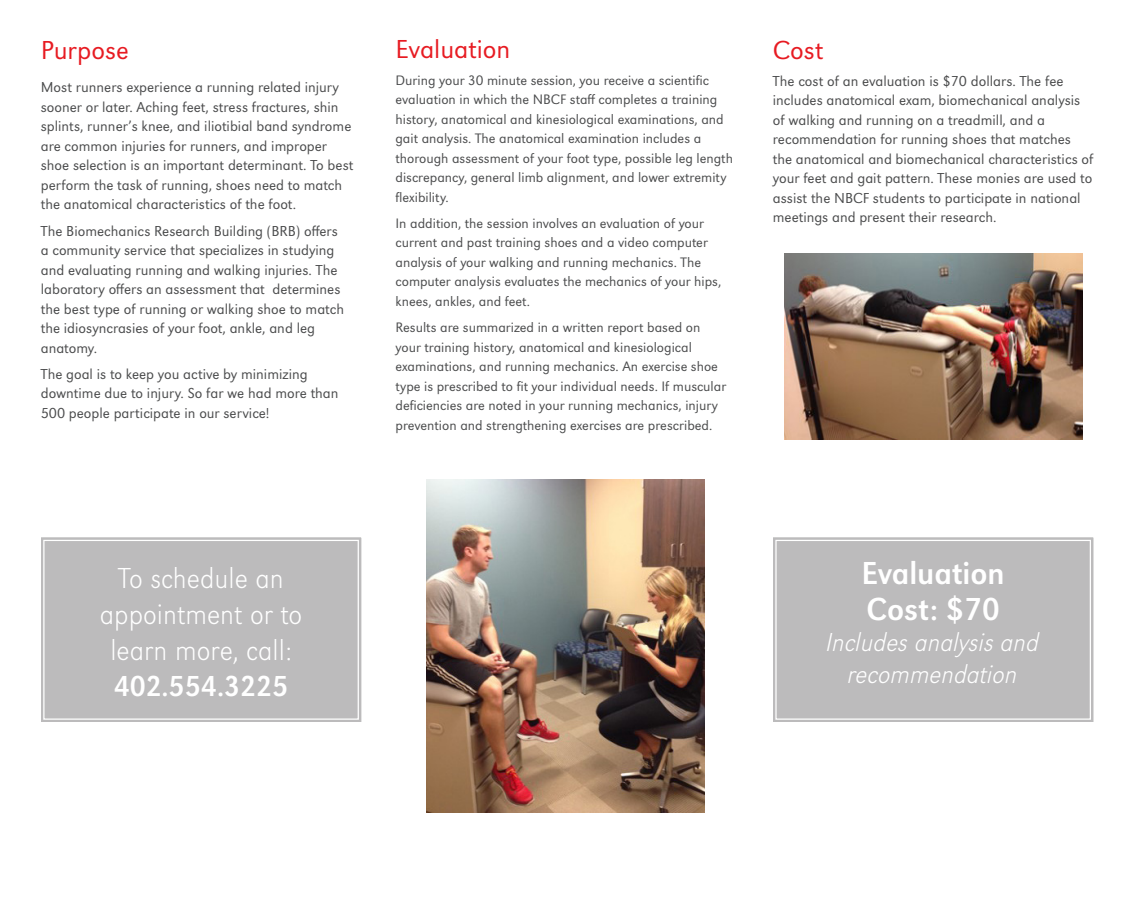
<style>
.page{position:relative;width:1134px;height:918px;background:#fff}
.page>*{position:absolute;margin:0;border:0;box-sizing:border-box;transform-origin:0 0}
.t1{font:33px "URW Grotesk Nar";color:#fff}
.t2{font:300 expanded 30px/36px "URW Grotesk Nar";color:#fff;text-align:center}
.t3{font:30px "URW Grotesk Nar";color:#fff}
.t4{font:italic 300 expanded 27px/31.5px "URW Grotesk Nar";color:#fff;text-align:center}
.Subheads_level_1{font:300 27px "URW Grotesk";color:#e71b22}
.Body{font:300 15px/19.5px "URW Grotesk";color:#4b4c4d}
.Subheads_level_1-2{font:300 15px/19.5px "URW Grotesk";color:#4b4c4d}
.Body-2{font:300 14.25px/19.5px "URW Grotesk";color:#4b4c4d}
</style>
<div class="page">
<div style="left:41px;top:537px;width:321px;height:185px;background:#bcbbbc"></div>
<div style="left:43px;top:540px;width:316px;height:180px;border:1px solid #fff"></div>
<img style="left:784px;top:254px;width:298px;height:186px">
<img style="left:427px;top:480px;width:278px;height:332px">
<div style="left:773px;top:537px;width:321px;height:185px;background:#bcbbbc"></div>
<div style="left:775px;top:540px;width:316px;height:180px;border:1px solid #fff"></div>
<p class="Subheads_level_1" style="left:41px;top:35px;width:90px">Purpose</p>
<p class="Subheads_level_1-2" style="left:41px;top:78px;width:314px">Most runners experience a running related injury sooner or later. Aching feet, stress fractures, shin splints, runner’s knee, and iliotibial band syndrome are common injuries for runners, and improper shoe selection is an important determinant. To best perform the task of running, shoes need to match the anatomical characteristics of the foot.</p>
<p class="Body" style="left:41px;top:221px;width:305px">The Biomechanics Research Building (BRB) offers a community service that specializes in studying and evaluating running and walking injuries. The laboratory offers an assessment that determines the best type of running or walking shoe to match the idiosyncrasies of your foot, ankle, and leg anatomy.</p>
<p class="Body" style="left:41px;top:364px;width:299px">The goal is to keep you active by minimizing downtime due to injury. So far we had more than<br>500 people participate in our service!</p>
<p class="Subheads_level_1" style="left:396px;top:34px;width:117px">Evaluation</p>
<p class="Body-2" style="left:396px;top:70px;width:339px">During your 30 minute session, you receive a scientific evaluation in which the NBCF staff completes a training history, anatomical and kinesiological examinations, and gait analysis. The anatomical examination includes a thorough assessment of your foot type, possible leg length discrepancy, general limb alignment, and lower extremity flexibility.</p>
<p class="Body-2" style="left:396px;top:213px;width:327px">In addition, the session involves an evaluation of your current and past training shoes and a video computer analysis of your walking and running mechanics. The computer analysis evaluates the mechanics of your hips, knees, ankles, and feet.</p>
<p class="Body-2" style="left:396px;top:318px;width:332px">Results are summarized in a written report based on your training history, anatomical and kinesiological examinations, and running mechanics. An exercise shoe type is prescribed to fit your individual needs. If muscular deficiencies are noted in your running mechanics, injury prevention and strengthening exercises are prescribed.</p>
<p class="Subheads_level_1" style="left:773px;top:35px;width:52px">Cost</p>
<p class="Body" style="left:773px;top:71px;width:322px">The cost of an evaluation is $70 dollars. The fee includes anatomical exam, biomechanical analysis of walking and running on a treadmill, and a recommendation for running shoes that matches the anatomical and biomechanical characteristics of your feet and gait pattern. These monies are used to assist the NBCF students to participate in national meetings and present their research.</p>
<p class="t2" style="left:100px;top:560px;width:204px">To schedule an appointment or to</p>
<p class="t2" style="left:110px;top:632px;width:183px">learn more, call:</p>
<p class="t3" style="left:114px;top:669px;width:176px">402.554.3225</p>
<p class="t1" style="left:862px;top:553px;width:145px">Evaluation</p>
<p class="t1" style="left:867px;top:589px;width:135px">Cost: $70</p>
<p class="t4" style="left:826px;top:626px;width:215px">Includes analysis and recommendation</p>
</div>
